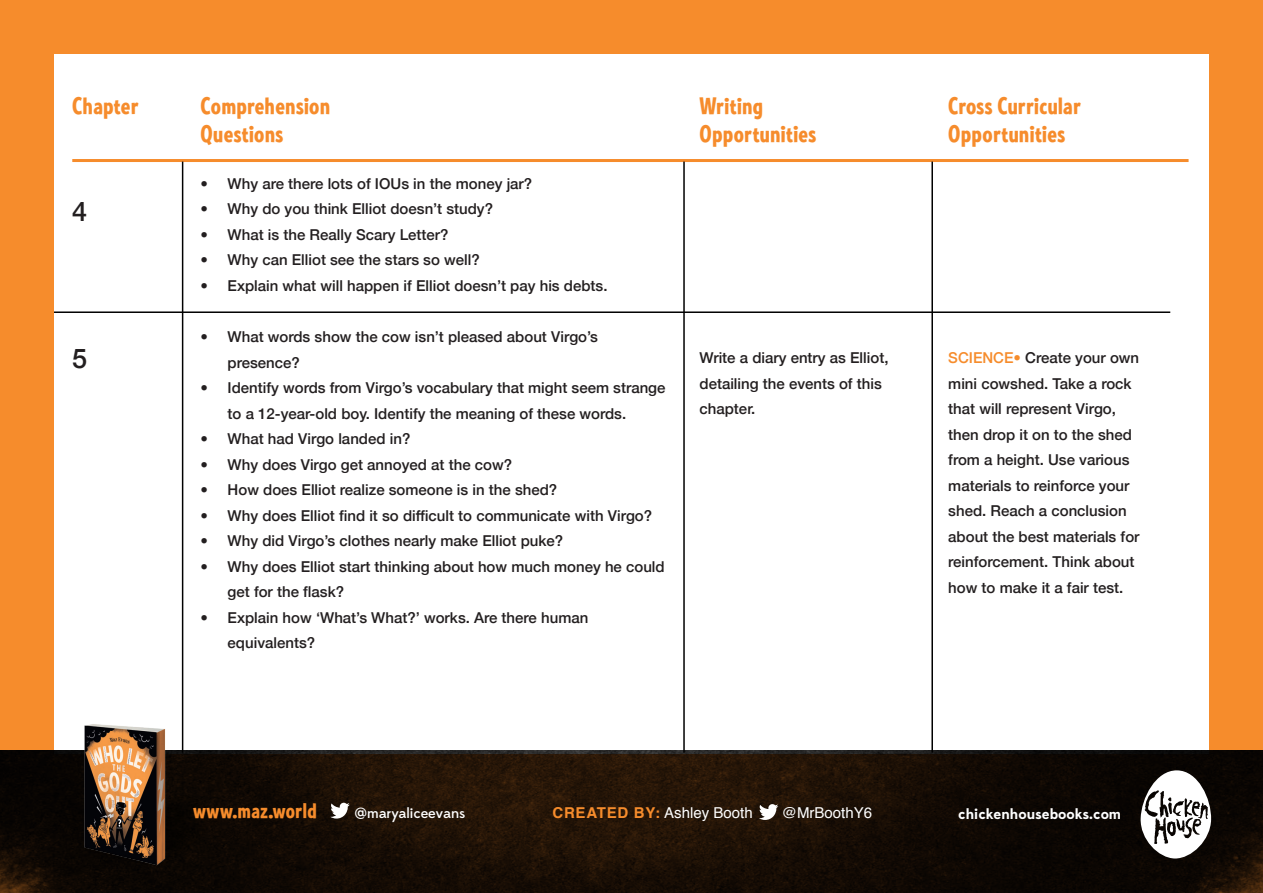
<style>
.page{position:relative;width:1263px;height:893px;background:#f68c2c}
.page>*{position:absolute;margin:0;border:0;box-sizing:border-box;transform-origin:0 0}
.t1{font:500 27px "Helvetica Neue";color:#231f20}
.t2{font:24px/28.8px "Ed Gothic";letter-spacing:.025em;color:#f68c2c}
.t3{font:21.6px "Ed Gothic";letter-spacing:.025em;color:#f68c2c}
.t4{font:500 15px/25.5px "Helvetica Neue";color:#231f20}
.t5{font:15px "Helvetica";color:#fff}
.t6{font:700 14.4px "Edmondsans";color:#fff}
.t7{font:500 14.4px "Edmondsans";color:#fff}
.s1{color:#f68c2c}
.s2{font-weight:700;color:#f68c2c}
</style>
<div class="page">
<div style="left:54px;top:54px;width:1155px;height:700px;background:#fff"></div>
<img style="left:0;top:750px;width:1263px;height:143px">
<div style="left:189px;top:750px;width:34px;height:123px;background:#0d0703"></div>
<img style="left:75px;top:716px;width:114px;height:157px">
<svg style="left:1140px;top:770px;width:71px;height:89px;background:#9c9a99"></svg>
<svg style="left:330px;top:803px;width:20px;height:16px"></svg>
<hr style="left:72px;top:159px;width:1116px;height:3px;background:#f68c2c">
<hr style="left:54px;top:311px;width:1116px;height:2px;background:#000">
<hr style="left:182px;top:162px;width:1px;height:591px;background:#000">
<hr style="left:683px;top:162px;width:2px;height:591px;background:#000">
<hr style="left:931px;top:162px;width:2px;height:591px;background:#000">
<svg style="left:759px;top:804px;width:19px;height:16px"></svg>
<h2 class="t2" style="left:72px;top:92px;width:68px">Chapter</h2>
<h1 class="t1" style="left:72px;top:190px;width:17px">4</h1>
<h1 class="t1" style="left:72px;top:337px;width:17px">5</h1>
<h2 class="t2" style="left:201px;top:92px;width:131px">Comprehension<br>Questions</h2>
<p class="t4" style="left:201px;top:170px;width:333px">• Why are there lots of IOUs in the money jar?</p>
<p class="t4" style="left:201px;top:195px;width:294px">• Why do you think Elliot doesn’t study?</p>
<p class="t4" style="left:201px;top:221px;width:249px">• What is the Really Scary Letter?</p>
<p class="t4" style="left:201px;top:246px;width:281px">• Why can Elliot see the stars so well?</p>
<p class="t4" style="left:201px;top:272px;width:408px">• Explain what will happen if Elliot doesn’t pay his debts.</p>
<p class="t4" style="left:228px;top:323px;width:372px;text-indent:-27px">• What words show the cow isn’t pleased about Virgo’s presence?</p>
<p class="t4" style="left:228px;top:374px;width:439px;text-indent:-27px">• Identify words from Virgo’s vocabulary that might seem strange to a 12-year-old boy. Identify the meaning of these words.</p>
<p class="t4" style="left:201px;top:425px;width:211px">• What had Virgo landed in?</p>
<p class="t4" style="left:201px;top:450px;width:313px">• Why does Virgo get annoyed at the cow?</p>
<p class="t4" style="left:201px;top:476px;width:358px">• How does Elliot realize someone is in the shed?</p>
<p class="t4" style="left:201px;top:501px;width:453px">• Why does Elliot find it so difficult to communicate with Virgo?</p>
<p class="t4" style="left:201px;top:527px;width:364px">• Why did Virgo’s clothes nearly make Elliot puke?</p>
<p class="t4" style="left:228px;top:552px;width:439px;text-indent:-27px">• Why does Elliot start thinking about how much money he could get for the flask?</p>
<p class="t4" style="left:228px;top:603px;width:362px;text-indent:-27px">• Explain how ‘What’s What?’ works. Are there human equivalents?</p>
<h2 class="t2" style="left:699px;top:92px;width:118px">Writing<br>Opportunities</h2>
<p class="t4" style="left:699px;top:344px;width:190px">Write a diary entry as Elliot, detailing the events of this chapter.</p>
<h2 class="t2" style="left:948px;top:92px;width:134px">Cross Curricular<br>Opportunities</h2>
<p class="t4" style="left:948px;top:344px;width:193px"><span class="s1">SCIENCE•</span> Create your own mini cowshed. Take a rock that will represent Virgo, then drop it on to the shed from a height. Use various materials to reinforce your shed. Reach a conclusion about the best materials for reinforcement. Think about how to make it a fair test.</p>
<h3 class="t3" style="left:193px;top:798px;width:125px">www.maz.world</h3>
<p class="t7" style="left:355px;top:804px;width:112px">@maryaliceevans</p>
<p class="t5" style="left:552px;top:801px;width:202px"><span class="s2">CREATED BY:</span> Ashley Booth</p>
<p class="t5" style="left:782px;top:801px;width:92px">@MrBoothY6</p>
<p class="t6" style="left:958px;top:805px;width:164px">chickenhousebooks.com</p>
</div>
